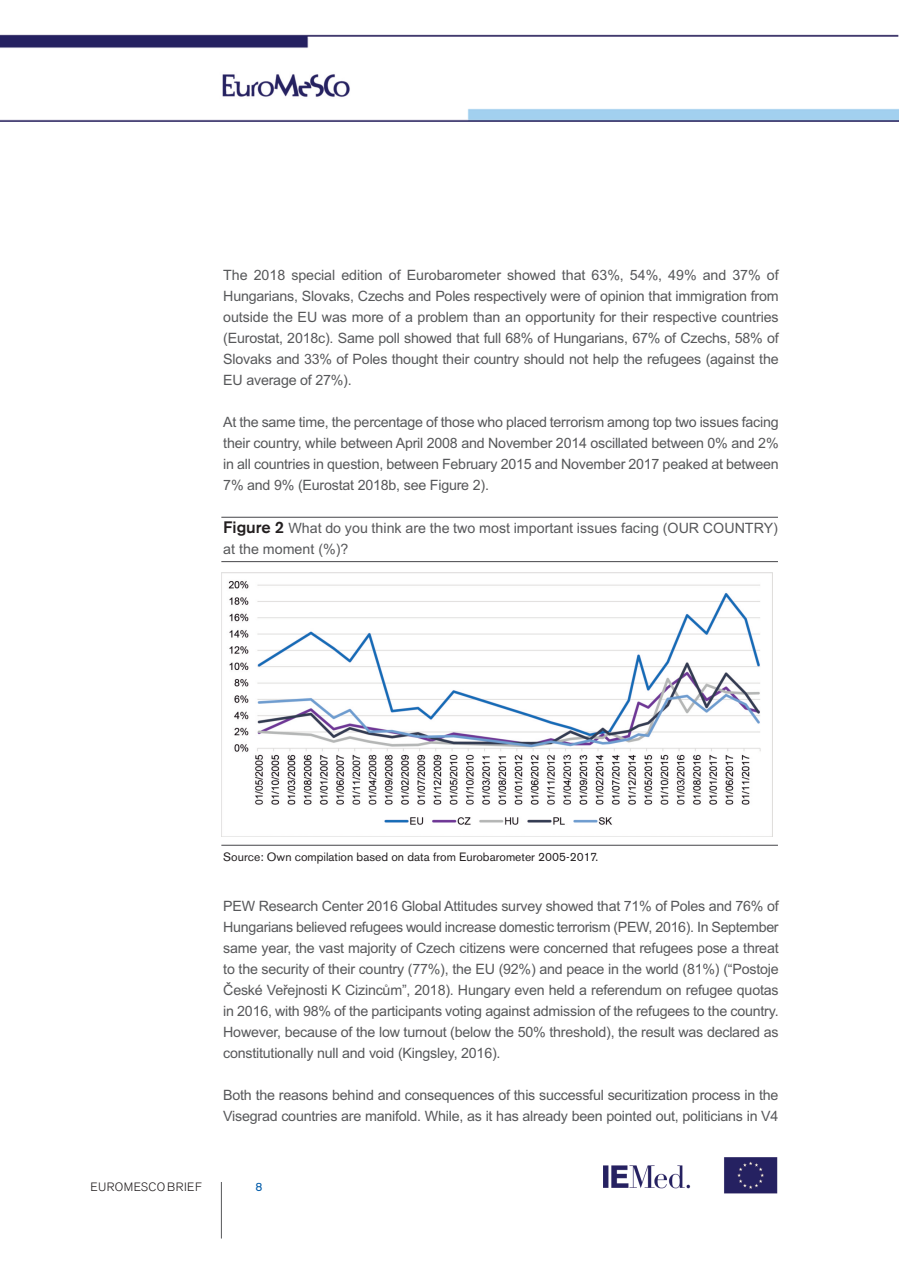
<style>
.page{position:relative;width:906px;height:1273px;background:#fff}
.page>*{position:absolute;margin:0;border:0;box-sizing:border-box;transform-origin:0 0}
.t1{font:14.25px/21px "Arial";letter-spacing:-.015em;color:#57585a;text-align:justify}
.t2{font:12px "Akzidenz Grotesk BE";color:#231f20}
.t3{font:300 12px "Akzidenz Grotesk BE";letter-spacing:.04em;color:#231f20}
.t4{font:12px "Akzidenz Grotesk BQ";color:#015ba9}
.s1{font-family:"Akzidenz Grotesk BE";font-weight:500;font-size:16.5px;color:#231f20}
</style>
<div class="page">
<img style="left:1px;top:34px;width:897px;height:88px">
<hr style="left:221px;top:1182px;width:1px;height:56px;background:#57585a">
<div style="left:217px;top:65px;width:148px;height:37px;background:#fff"></div>
<img style="left:222px;top:74px;width:128px;height:23px">
<img style="left:603px;top:1157px;width:175px;height:37px">
<img style="left:221px;top:573px;width:551px;height:264px">
<hr style="left:221px;top:561px;width:557px;height:1px;background:#5a5a5d">
<hr style="left:221px;top:845px;width:557px;height:1px;background:#5a5a5d">
<hr style="left:221px;top:517px;width:557px;height:1px;background:#5a5a5d">
<p class="t1" style="left:223px;top:265px;width:557px">The 2018 special edition of Eurobarometer showed that 63%, 54%, 49% and 37% of Hungarians, Slovaks, Czechs and Poles respectively were of opinion that immigration from outside the EU was more of a problem than an opportunity for their respective countries (Eurostat, 2018c). Same poll showed that full 68% of Hungarians, 67% of Czechs, 58% of Slovaks and 33% of Poles thought their country should not help the refugees (against the EU average of 27%).</p>
<p class="t1" style="left:223px;top:412px;width:557px">At the same time, the percentage of those who placed terrorism among top two issues facing their country, while between April 2008 and November 2014 oscillated between 0% and 2% in all countries in question, between February 2015 and November 2017 peaked at between 7% and 9% (Eurostat 2018b, see Figure 2).</p>
<p class="t1" style="left:223px;top:517px;width:556px"><span class="s1">Figure 2</span> What do you think are the two most important issues facing (OUR COUNTRY) at the moment (%)?</p>
<p class="t2" style="left:223px;top:853px;width:376px">Source: Own compilation based on data from Eurobarometer 2005-2017.</p>
<p class="t1" style="left:223px;top:895px;width:557px">PEW Research Center 2016 Global Attitudes survey showed that 71% of Poles and 76% of Hungarians believed refugees would increase domestic terrorism (PEW, 2016). In September same year, the vast majority of Czech citizens were concerned that refugees pose a threat to the security of their country (77%), the EU (92%) and peace in the world (81%) (“Postoje České Veřejnosti K Cizincům”, 2018). Hungary even held a referendum on refugee quotas in 2016, with 98% of the participants voting against admission of the refugees to the country.<br>However, because of the low turnout (below the 50% threshold), the result was declared as constitutionally null and void (Kingsley, 2016).</p>
<p class="t1" style="left:223px;top:1084px;width:557px">Both the reasons behind and consequences of this successful securitization process in the<br>Visegrad countries are manifold. While, as it has already been pointed out, politicians in V4</p>
<p class="t3" style="left:90px;top:1181px;width:113px">EUROMESCO BRIEF</p>
<p class="t4" style="left:255px;top:1182px;width:8px">8</p>
</div>
